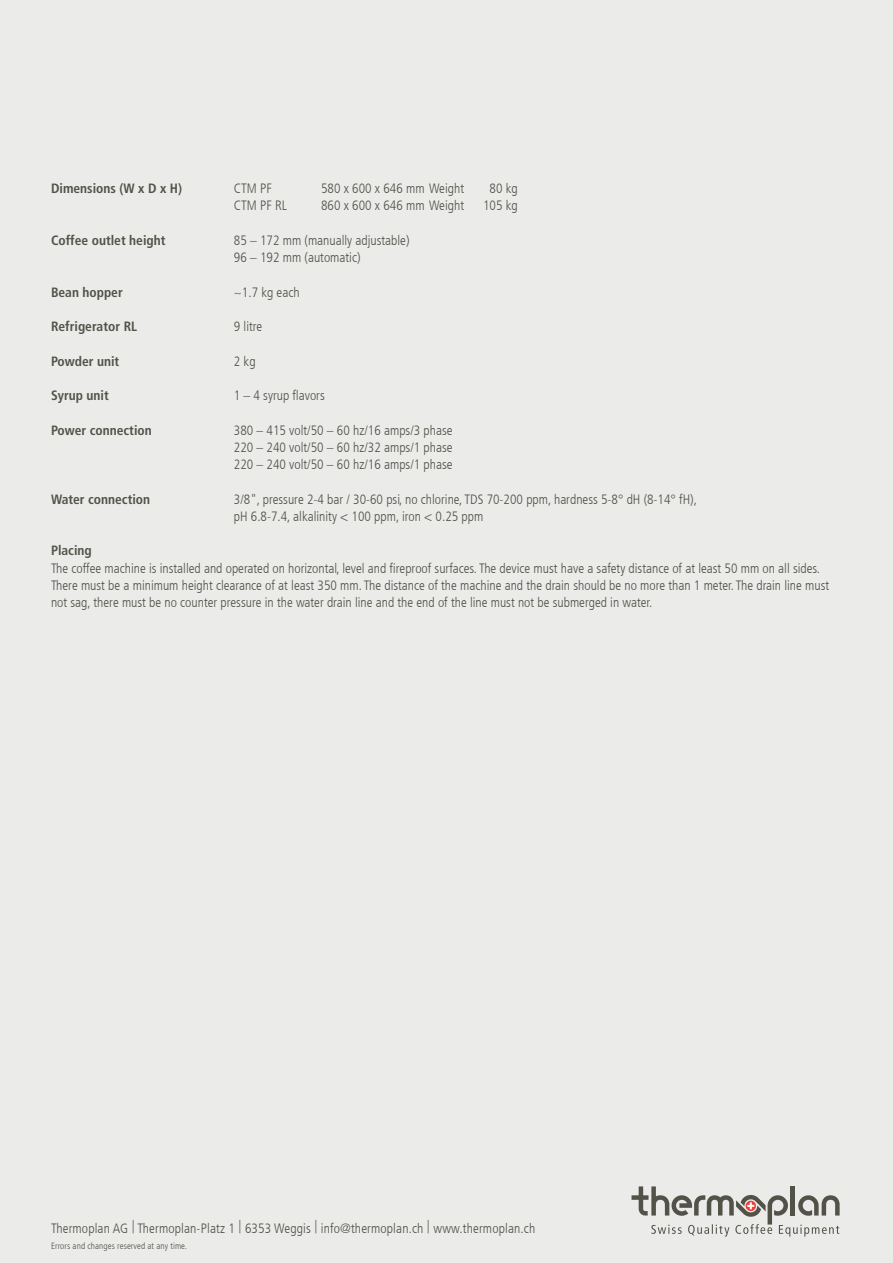
<style>
.page{position:relative;width:893px;height:1263px;background:#ebebea}
.page>*{position:absolute;margin:0;border:0;box-sizing:border-box;transform-origin:0 0}
.t1{font:300 condensed 13.5px/17.2px "Frutiger LT Com";color:#535249}
.t2{font:700 condensed 13.5px "Frutiger LT Com";color:#535249}
.t3{font:300 condensed 9px "Frutiger LT Com";letter-spacing:.01em;color:#535249}
</style>
<div class="page">
<svg style="left:631px;top:1186px;width:209px;height:50px"></svg>
<hr style="left:791px;top:1186px;width:4px;height:29px;background:#535249">
<p class="t2" style="left:51px;top:180px;width:133px">Dimensions (W x D x H)</p>
<p class="t1" style="left:234px;top:180px;width:39px">CTM PF</p>
<p class="t1" style="left:321px;top:180px;width:145px">580 x 600 x 646 mm Weight</p>
<p class="t1" style="left:490px;top:180px;width:30px">80 kg</p>
<p class="t1" style="left:234px;top:197px;width:55px">CTM PF RL</p>
<p class="t1" style="left:321px;top:197px;width:145px">860 x 600 x 646 mm Weight</p>
<p class="t1" style="left:483px;top:197px;width:36px">105 kg</p>
<p class="t2" style="left:51px;top:232px;width:116px">Coffee outlet height</p>
<p class="t1" style="left:234px;top:231px;width:177px">85 – 172 mm (manually adjustable)<br>96 – 192 mm (automatic)</p>
<p class="t2" style="left:51px;top:284px;width:73px">Bean hopper</p>
<p class="t1" style="left:234px;top:283px;width:67px">~1.7 kg each</p>
<p class="t2" style="left:51px;top:318px;width:88px">Refrigerator RL</p>
<p class="t1" style="left:234px;top:318px;width:30px">9 litre</p>
<p class="t2" style="left:51px;top:353px;width:70px">Powder unit</p>
<p class="t1" style="left:234px;top:352px;width:23px">2 kg</p>
<p class="t2" style="left:51px;top:387px;width:59px">Syrup unit</p>
<p class="t1" style="left:234px;top:387px;width:92px">1 – 4 syrup flavors</p>
<p class="t2" style="left:51px;top:422px;width:102px">Power connection</p>
<p class="t1" style="left:234px;top:421px;width:220px;text-align:justify">380 – 415 volt/50 – 60 hz/16 amps/3 phase 220 – 240 volt/50 – 60 hz/32 amps/1 phase 220 – 240 volt/50 – 60 hz/16 amps/1 phase</p>
<p class="t2" style="left:51px;top:491px;width:101px">Water connection</p>
<p class="t1" style="left:234px;top:490px;width:465px">3/8", pressure 2-4 bar / 30-60 psi, no chlorine, TDS 70-200 ppm, hardness 5-8° dH (8-14° fH), pH 6.8-7.4, alkalinity &lt; 100 ppm, iron &lt; 0.25 ppm</p>
<p class="t2" style="left:51px;top:542px;width:42px">Placing</p>
<p class="t1" style="left:51px;top:559px;width:780px">The coffee machine is installed and operated on horizontal, level and fireproof surfaces. The device must have a safety distance of at least 50 mm on all sides.<br>There must be a minimum height clearance of at least 350 mm. The distance of the machine and the drain should be no more than 1 meter. The drain line must not sag, there must be no counter pressure in the water drain line and the end of the line must not be submerged in water.</p>
<p class="t1" style="left:51px;top:1219px;width:486px">Thermoplan AG | Thermoplan-Platz 1 | 6353 Weggis | info@thermoplan.ch | www.thermoplan.ch</p>
<p class="t3" style="left:51px;top:1240px;width:137px">Errors and changes reserved at any time.</p>
</div>
